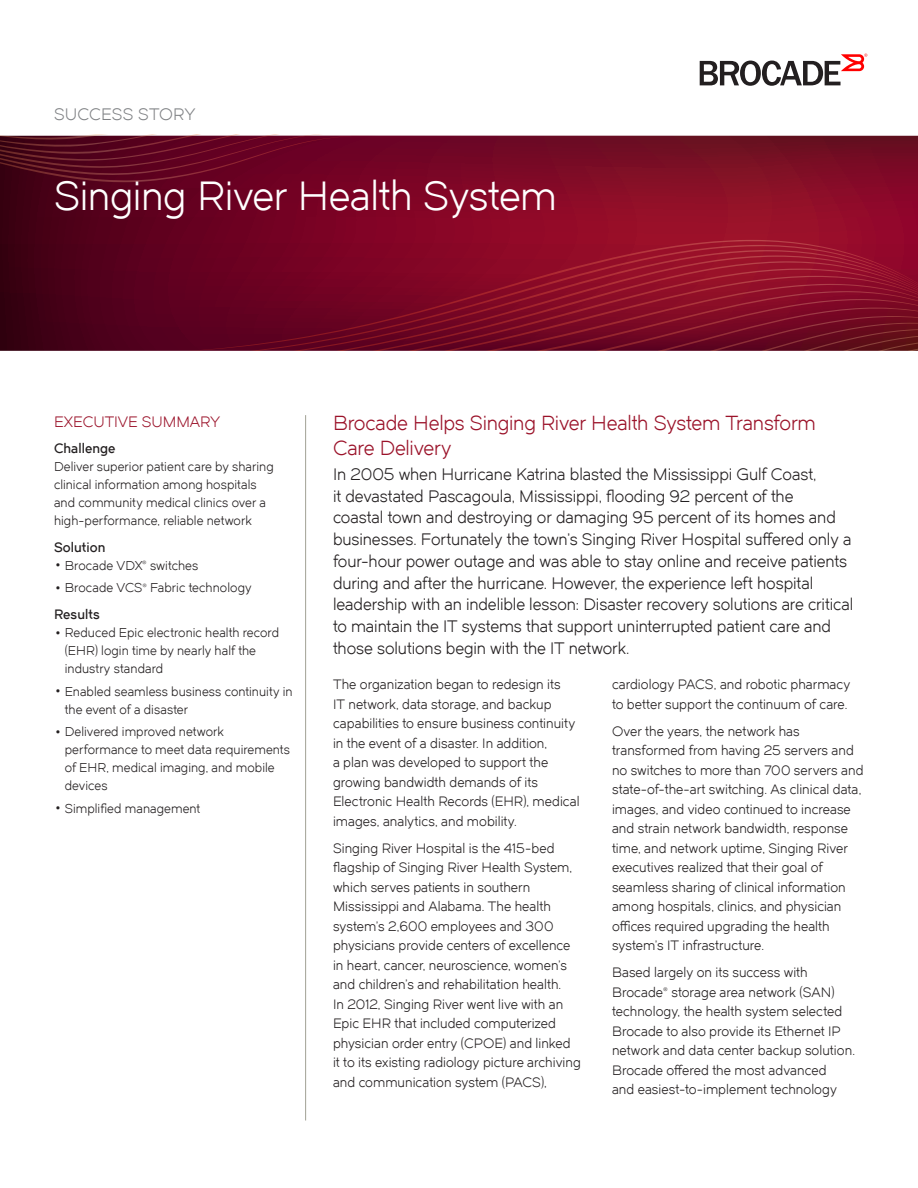
<style>
.page{position:relative;width:918px;height:1188px;background:#fff}
.page>*{position:absolute;margin:0;border:0;box-sizing:border-box;transform-origin:0 0}
.Document_Title{font:40.5px "Dual 400";letter-spacing:-.01em;color:#fff}
.Headline{font:20.25px/24.8px "Dual 400";letter-spacing:-.01em;color:#9b132a}
.Intro_body_copy{font:16.5px/21.8px "Dual 400";letter-spacing:-.005em;color:#231f20}
.t1{font:16.5px "Dual 400";letter-spacing:.005em;color:#808285}
.Sidebar_Headline{font:15px "Dual 400";color:#9b132a}
.Body_copy{font:13.5px/19.5px "Dual 400";letter-spacing:.005em;color:#231f20}
.Sidebar_Subhead{font:13.5px "Dual 600";letter-spacing:.005em;color:#231f20}
.Sidebar_body_copy{font:12.75px/18px "Dual 400";letter-spacing:.005em;color:#231f20}
.s1{font-size:25.5px}
</style>
<div class="page">
<svg style="left:0;top:136px;width:918px;height:215px;background:#700621"></svg>
<svg style="left:171px;top:240px;width:747px;height:111px;background:#880927"></svg>
<svg style="left:174px;top:245px;width:744px;height:106px;background:#880a27"></svg>
<svg style="left:177px;top:250px;width:741px;height:101px;background:#890b28"></svg>
<svg style="left:179px;top:255px;width:739px;height:96px;background:#8a0b28"></svg>
<svg style="left:181px;top:261px;width:737px;height:90px;background:#8a0c28"></svg>
<svg style="left:182px;top:269px;width:736px;height:82px;background:#8a0c28"></svg>
<svg style="left:183px;top:276px;width:735px;height:75px;background:#870b27"></svg>
<svg style="left:185px;top:284px;width:733px;height:67px;background:#840b27"></svg>
<svg style="left:187px;top:291px;width:731px;height:60px;background:#820b26"></svg>
<svg style="left:189px;top:299px;width:729px;height:52px;background:#710a23"></svg>
<svg style="left:0;top:135px;width:377px;height:47px;background:#640924"></svg>
<svg style="left:700px;top:54px;width:167px;height:32px"></svg>
<hr style="left:305px;top:415px;width:1px;height:705px;background:#a1a194">
<p class="t1" style="left:54px;top:105px;width:143px">SUCCESS STORY</p>
<p class="Document_Title" style="left:54px;top:172px;width:504px">Singing River Health System</p>
<p class="Sidebar_Headline" style="left:54px;top:413px;width:168px">EXECUTIVE SUMMARY</p>
<p class="Sidebar_Subhead" style="left:54px;top:439px;width:63px">Challenge</p>
<p class="Sidebar_body_copy" style="left:54px;top:457px;width:221px">Deliver superior patient care by sharing clinical information among hospitals and community medical clinics over a high-performance, reliable network</p>
<p class="Sidebar_Subhead" style="left:54px;top:538px;width:53px">Solution</p>
<p class="Sidebar_body_copy" style="left:54px;top:556px;width:146px"><span class="s1">•</span> Brocade VDX<sup>®</sup> switches</p>
<p class="Sidebar_body_copy" style="left:54px;top:579px;width:199px"><span class="s1">•</span> Brocade VCS<sup>®</sup> Fabric technology</p>
<p class="Sidebar_Subhead" style="left:54px;top:606px;width:47px">Results</p>
<p class="Sidebar_body_copy" style="left:65px;top:624px;width:216px;text-indent:-11px"><span class="s1">•</span> Reduced Epic electronic health record (EHR) login time by nearly half the industry standard</p>
<p class="Sidebar_body_copy" style="left:65px;top:682px;width:229px;text-indent:-11px"><span class="s1">•</span> Enabled seamless business continuity in the event of a disaster</p>
<p class="Sidebar_body_copy" style="left:65px;top:723px;width:227px;text-indent:-11px"><span class="s1">•</span> Delivered improved network performance to meet data requirements of EHR, medical imaging, and mobile devices</p>
<p class="Sidebar_body_copy" style="left:54px;top:799px;width:148px"><span class="s1">•</span> Simplified management</p>
<p class="Headline" style="left:333px;top:411px;width:484px">Brocade Helps Singing River Health System Transform<br>Care Delivery</p>
<p class="Intro_body_copy" style="left:333px;top:463px;width:522px">In 2005 when Hurricane Katrina blasted the Mississippi Gulf Coast,<br>it devastated Pascagoula, Mississippi, flooding 92 percent of the<br>coastal town and destroying or damaging 95 percent of its homes and businesses. Fortunately the town’s Singing River Hospital suffered only a four-hour power outage and was able to stay online and receive patients during and after the hurricane. However, the experience left hospital leadership with an indelible lesson: Disaster recovery solutions are critical to maintain the IT systems that support uninterrupted patient care and those solutions begin with the IT network.</p>
<p class="Body_copy" style="left:612px;top:675px;width:240px">cardiology PACS, and robotic pharmacy to better support the continuum of care.</p>
<p class="Body_copy" style="left:612px;top:721px;width:253px">Over the years, the network has transformed from having 25 servers and no switches to more than 700 servers and state-of-the-art switching. As clinical data, images, and video continued to increase and strain network bandwidth, response time, and network uptime, Singing River executives realized that their goal of seamless sharing of clinical information among hospitals, clinics, and physician offices required upgrading the health system’s IT infrastructure.</p>
<p class="Body_copy" style="left:612px;top:963px;width:245px">Based largely on its success with Brocade<sup>®</sup> storage area network (SAN) technology, the health system selected Brocade to also provide its Ethernet IP network and data center backup solution.<br>Brocade offered the most advanced<br>and easiest-to-implement technology</p>
<p class="Body_copy" style="left:333px;top:675px;width:248px">The organization began to redesign its<br>IT network, data storage, and backup capabilities to ensure business continuity in the event of a disaster. In addition,<br>a plan was developed to support the growing bandwidth demands of its Electronic Health Records (EHR), medical images, analytics, and mobility.</p>
<p class="Body_copy" style="left:333px;top:838px;width:249px">Singing River Hospital is the 415-bed flagship of Singing River Health System, which serves patients in southern Mississippi and Alabama. The health system’s 2,600 employees and 300 physicians provide centers of excellence in heart, cancer, neuroscience, women’s and children’s and rehabilitation health.<br>In 2012, Singing River went live with an Epic EHR that included computerized physician order entry (CPOE) and linked<br>it to its existing radiology picture archiving and communication system (PACS),</p>
</div>
